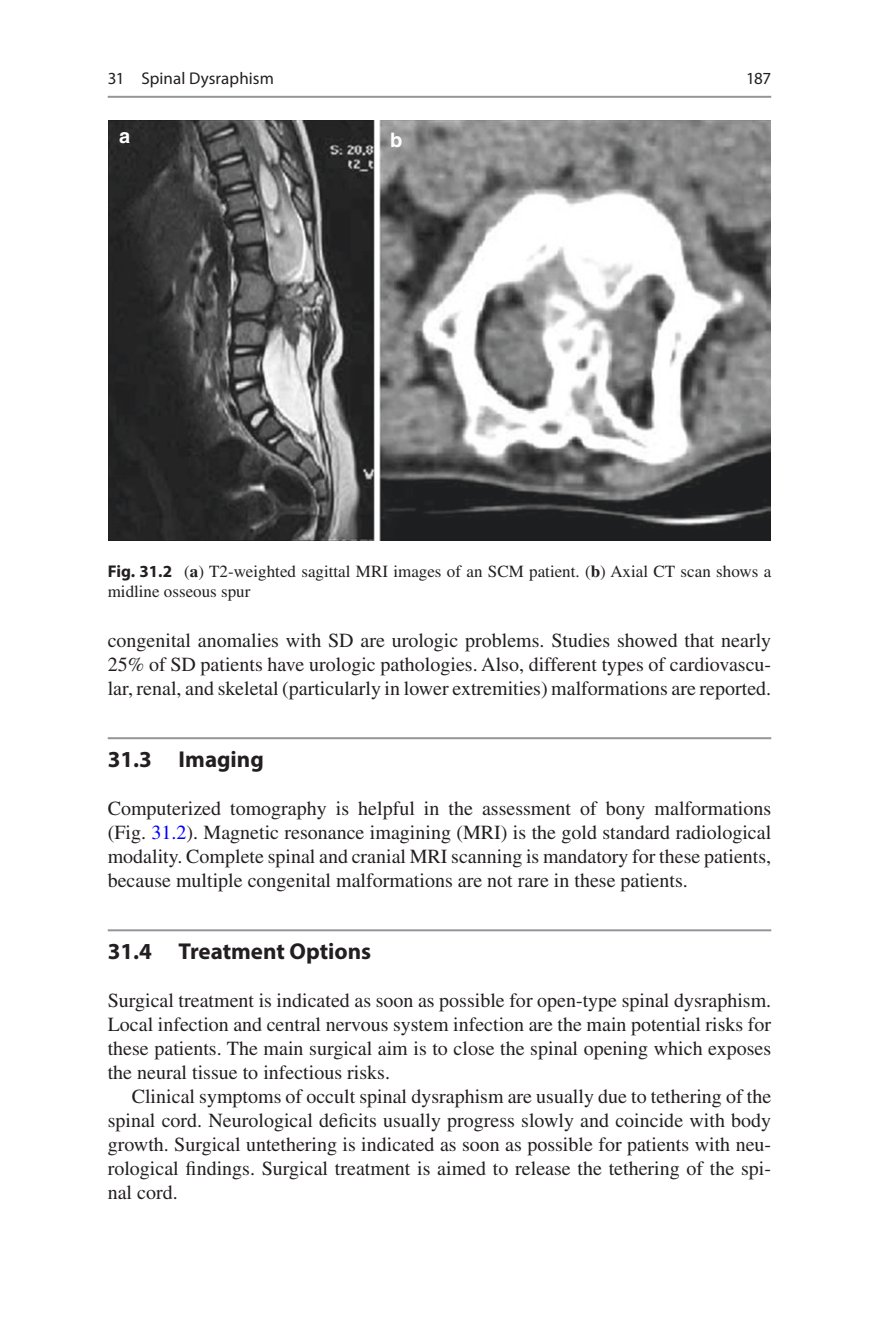
<style>
.page{position:relative;width:879px;height:1333px;background:#fff}
.page>*{position:absolute;margin:0;border:0;box-sizing:border-box;transform-origin:0 0}
._1_hd{font:700 23px "Myriad Pro";color:#231f20}
.Text_flush{font:20px/24px "Times LT Std";color:#231f20;text-align:justify}
.Text{font:20px/24px "Times LT Std";color:#231f20;text-align:justify}
.t1{font:700 20px "Helvetica";color:#fff}
.t2{font:17px/20px "Times LT Std";color:#231f20}
.t3{font:17px "Myriad Pro";letter-spacing:.005em;color:#231f20}
.s1{font-family:"Myriad Pro";font-weight:700}
.s2{font-weight:700}
.s3{color:#00f}
</style>
<div class="page">
<img style="left:108px;top:121px;width:663px;height:419px">
<hr style="left:108px;top:737px;width:663px;height:2px;background:#939598">
<hr style="left:108px;top:929px;width:663px;height:2px;background:#939598">
<hr style="left:108px;top:96px;width:663px;height:2px;background:#939598">
<p class="t3" style="left:108px;top:68px;width:168px">31 Spinal Dysraphism</p>
<p class="t1" style="left:119px;top:124px;width:13px">a</p>
<p class="t1" style="left:390px;top:127px;width:14px">b</p>
<p class="t3" style="left:746px;top:68px;width:27px">187</p>
<p class="t2" style="left:108px;top:561px;width:665px"><span class="s1">Fig. 31.2</span> (<span class="s2">a</span>) T2-weighted sagittal MRI images of an SCM patient. (<span class="s2">b</span>) Axial CT scan shows a midline osseous spur</p>
<p class="Text" style="left:108px;top:628px;width:665px">congenital anomalies with SD are urologic problems. Studies showed that nearly 25% of SD patients have urologic pathologies. Also, different types of cardiovascu&shy;lar, renal, and skeletal (particularly in lower extremities) malformations are reported.</p>
<h2 class="_1_hd" style="left:108px;top:744px;width:158px">31.3 Imaging</h2>
<p class="Text_flush" style="left:108px;top:796px;width:665px">Computerized tomography is helpful in the assessment of bony malformations (Fig. <span class="s3">31.2</span>). Magnetic resonance imagining (MRI) is the gold standard radiological modality. Complete spinal and cranial MRI scanning is mandatory for these patients, because multiple congenital malformations are not rare in these patients.</p>
<h2 class="_1_hd" style="left:108px;top:936px;width:265px">31.4 Treatment Options</h2>
<p class="Text_flush" style="left:108px;top:988px;width:665px">Surgical treatment is indicated as soon as possible for open-type spinal dysraphism.<br>Local infection and central nervous system infection are the main potential risks for these patients. The main surgical aim is to close the spinal opening which exposes the neural tissue to infectious risks.</p>
<p class="Text" style="left:108px;top:1084px;width:665px;text-indent:24px">Clinical symptoms of occult spinal dysraphism are usually due to tethering of the spinal cord. Neurological deficits usually progress slowly and coincide with body growth. Surgical untethering is indicated as soon as possible for patients with neu&shy;rological findings. Surgical treatment is aimed to release the tethering of the spi&shy;nal cord.</p>
</div>
